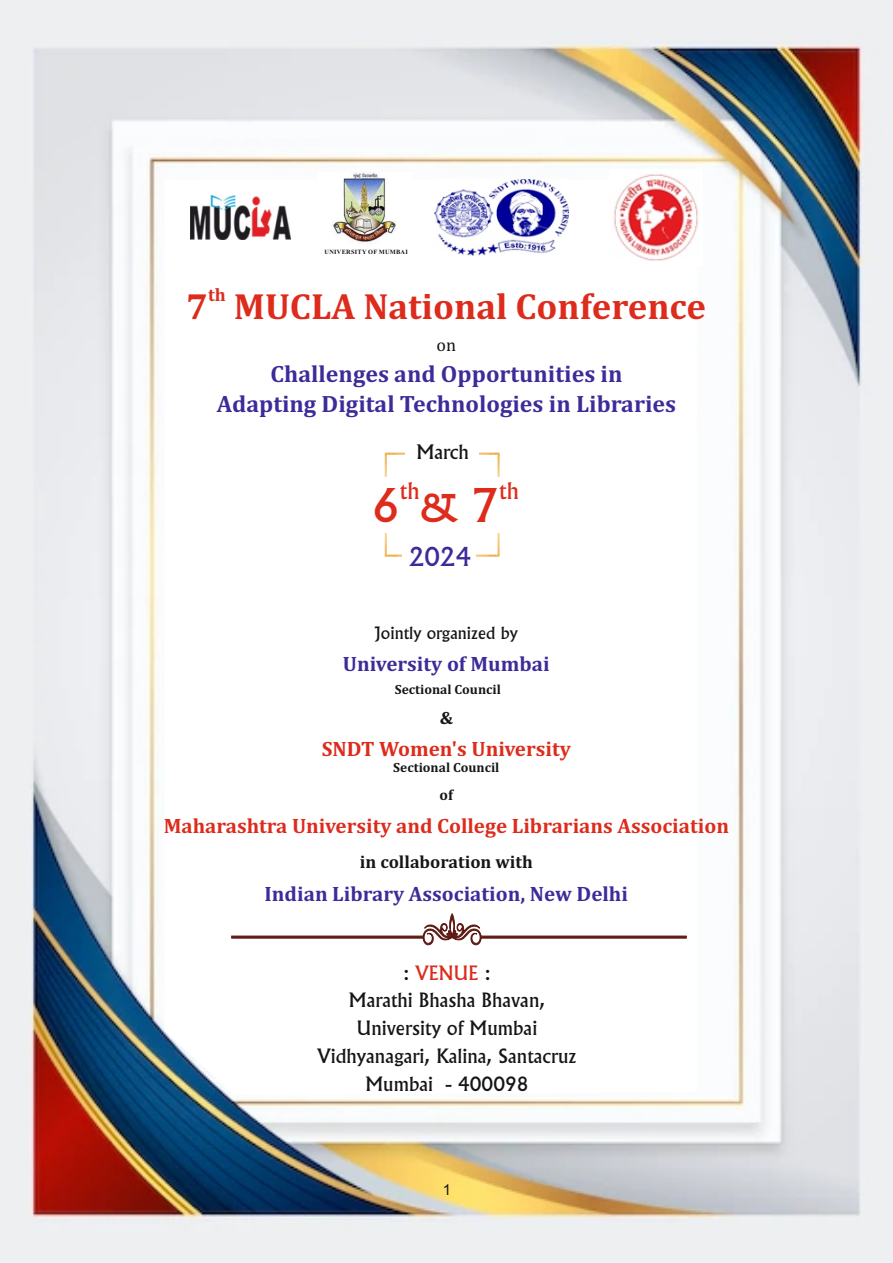
<style>
.page{position:relative;width:893px;height:1263px;background:#fff}
.page>*{position:absolute;margin:0;border:0;box-sizing:border-box;transform-origin:0 0}
.t1{font:45px "Flareserif 821 BT";color:#dd2b1c}
.t2{font:700 36.9px "Cambria";color:#dd2b1c}
.t3{font:25.35px "Flareserif 821 BT";color:#3c2b99}
.t4{font:700 23.85px/30px "Cambria";color:#3c2b99;text-align:center}
.t5{font:22.5px "Flareserif 821 BT";color:#dd2b1c}
.t6{font:700 21px "Cambria";color:#dd2b1c}
.t7{font:700 21px "Cambria";color:#3c2b99}
.t8{font:19.35px "Flareserif 821 BT";color:#151616}
.t9{font:19.05px/27.9px "Flareserif 821 BT";color:#151616;text-align:center}
.t10{font:700 18.45px "Cambria";color:#dd2b1c}
.t11{font:700 18px "Cambria";color:#151616}
.t12{font:18px "Cambria";color:#151616}
.t13{font:16.5px "Flareserif 821 BT";color:#151616}
.t14{font:700 15px "Cambria";color:#151616}
.t15{font:15px "Arial";color:#151616}
.t16{font:700 13.5px "Cambria";color:#151616}
.t17{font:700 6.45px "Times New Roman";letter-spacing:.035em;color:#151616}
.s1{color:#dd2b1c}
</style>
<div class="page">
<img style="left:0;top:0;width:893px;height:1263px">
<svg style="left:164px;top:180px;width:533px;height:915px"></svg>
<svg style="left:385px;top:453px;width:115px;height:104px"></svg>
<div style="left:406px;top:440px;width:73px;height:27px;background:#fff"></div>
<div style="left:403px;top:543px;width:73px;height:27px;background:#fff"></div>
<img style="left:190px;top:195px;width:100px;height:45px">
<img style="left:434px;top:179px;width:134px;height:77px">
<img style="left:610px;top:169px;width:93px;height:97px">
<img style="left:318px;top:173px;width:94px;height:71px">
<div style="left:347px;top:477px;width:192px;height:55px;background:#fff"></div>
<svg style="left:231px;top:912px;width:456px;height:35px"></svg>
<p class="t17" style="left:325px;top:249px;width:85px">UNIVERSITY OF MUMBAI</p>
<p class="t10" style="left:208px;top:286px;width:19px">th</p>
<h2 class="t2" style="left:186px;top:290px;width:521px">7 MUCLA National Conference</h2>
<p class="t12" style="left:437px;top:337px;width:21px">on</p>
<p class="t4" style="left:217px;top:361px;width:461px">Challenges and Opportunities in<br>Adapting Digital Technologies in Libraries</p>
<p class="t8" style="left:416px;top:445px;width:54px">March</p>
<p class="t5" style="left:400px;top:482px;width:21px">th</p>
<p class="t5" style="left:499px;top:482px;width:21px">th</p>
<h1 class="t1" style="left:372px;top:487px;width:129px">6 &amp; 7</h1>
<h3 class="t3" style="left:409px;top:547px;width:64px">2024</h3>
<p class="t13" style="left:375px;top:626px;width:144px">Jointly organized by</p>
<p class="t7" style="left:343px;top:655px;width:208px">University of Mumbai</p>
<p class="t16" style="left:395px;top:683px;width:108px">Sectional Council</p>
<p class="t11" style="left:440px;top:710px;width:15px">&amp;</p>
<p class="t6" style="left:322px;top:739px;width:251px">SNDT Women's University</p>
<p class="t16" style="left:393px;top:761px;width:108px">Sectional Council</p>
<p class="t14" style="left:440px;top:789px;width:15px">of</p>
<p class="t6" style="left:164px;top:816px;width:567px">Maharashtra University and College Librarians Association</p>
<p class="t11" style="left:360px;top:854px;width:174px">in collaboration with</p>
<p class="t7" style="left:265px;top:884px;width:365px">Indian Library Association, New Delhi</p>
<p class="t9" style="left:317px;top:961px;width:261px">: <span class="s1">VENUE</span> :<br>Marathi Bhasha Bhavan,<br>University of Mumbai<br>Vidhyanagari, Kalina, Santacruz<br>Mumbai - 400098</p>
<p class="t15" style="left:443px;top:1184px;width:10px">1</p>
</div>
